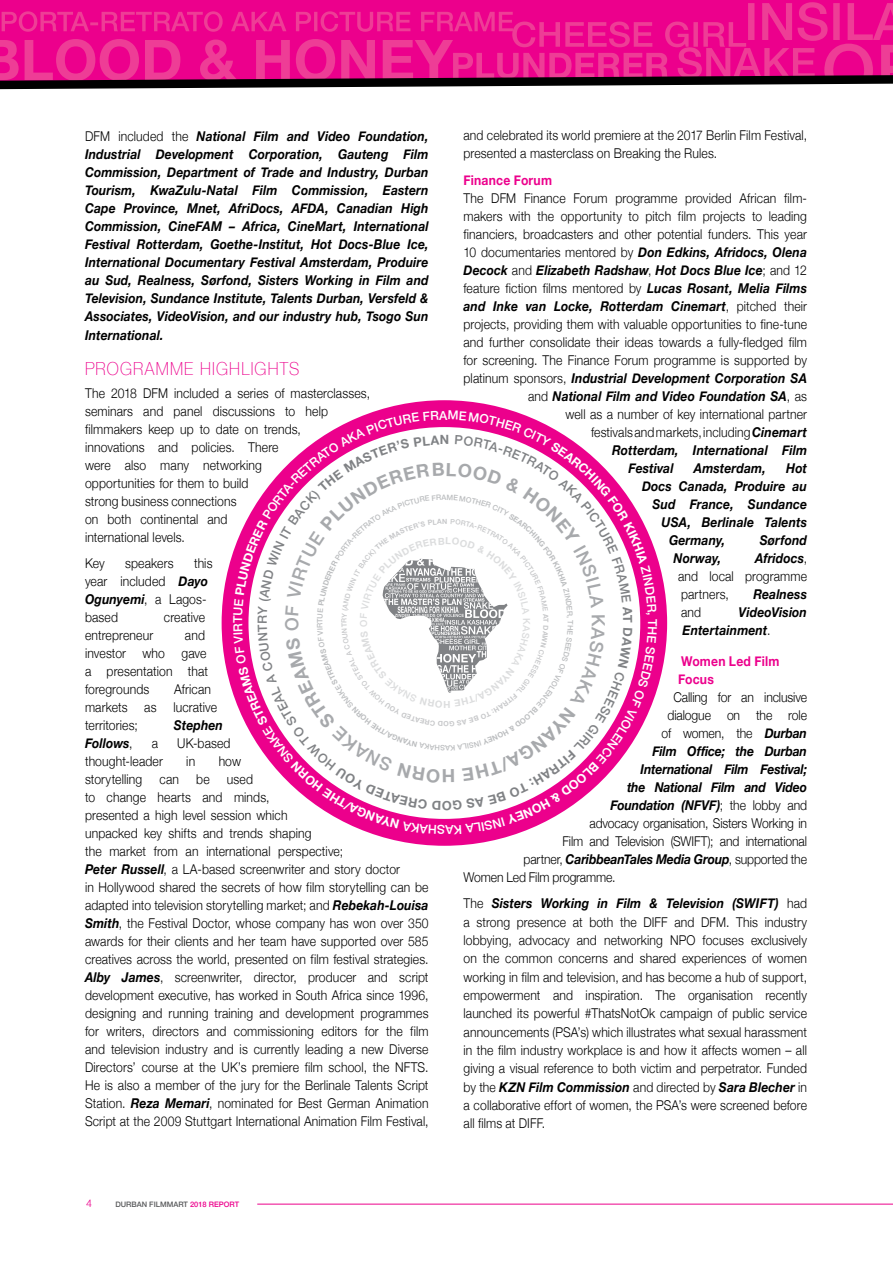
<style>
.page{position:relative;width:893px;height:1263px;background:#fff}
.page>*{position:absolute;margin:0;border:0;box-sizing:border-box;transform-origin:0 0}
.t1{font:100 18px "Helvetica Neue";letter-spacing:.07em;color:#ec008c;scale:.9 1}
.t2{font:300 13.5px/18px "Helvetica Neue";letter-spacing:.01em;color:#000;scale:.9 1}
.t3{font:italic 700 13.5px/18px "Helvetica Neue";letter-spacing:.01em;color:#000;text-align:justify;scale:.9 1}
.t4{font:300 13.5px "Helvetica Neue";letter-spacing:-.01em;color:#000;scale:.9 1}
.t5{font:italic 700 13.5px "Helvetica Neue";letter-spacing:-.01em;color:#000;scale:.9 1}
.t6{font:700 13.5px/18px "Helvetica Neue";letter-spacing:.015em;color:#ec008c;scale:.9 1}
.t7{font:700 12.75px "Helvetica Neue";color:#808285}
.t8{font:500 12.3px "Helvetica Neue";color:#fff}
.t9{font:300 10.5px "Helvetica";color:#ec008c}
.t10{font:500 7.5px "Helvetica Neue";color:#58595b}
.s1{font-weight:300;font-style:normal}
.s2{font-weight:700;font-style:italic}
.s3{color:#ec008c}
</style>
<div class="page">
<hr style="left:257px;top:1204px;width:636px;height:1px;background:#ec008c">
<hr style="left:0;top:0;width:893px;height:2px;background:#ec008c">
<svg style="left:0;top:2px;width:893px;height:88px;background:#d61a85"></svg>
<svg style="left:222px;top:400px;width:445px;height:446px"></svg>
<svg style="left:233px;top:411px;width:424px;height:423px"></svg>
<p class="t3" style="left:85px;top:127px;width:383px"><span class="s1">DFM included the</span> National Film and Video Foundation, Industrial Development Corporation, Gauteng Film Commission, Department of Trade and Industry, Durban Tourism, KwaZulu-Natal Film Commission, Eastern Cape Province, Mnet, AfriDocs, AFDA, Canadian High Commission, CineFAM – Africa, CineMart, International Festival Rotterdam, Goethe-Institut, Hot Docs-Blue Ice, International Documentary Festival Amsterdam, Produire au Sud, Realness, Sørfond, Sisters Working in Film and Television, Sundance Institute, Talents Durban, Versfeld &amp; Associates, VideoVision, and our industry hub, Tsogo Sun</p>
<p class="t3" style="left:85px;top:327px;width:89px">International.</p>
<h1 class="t1" style="left:85px;top:355px;width:240px">PROGRAMME HIGHLIGHTS</h1>
<p class="t2" style="left:85px;top:383px;width:318px">The 2018 DFM included a series of masterclasses, seminars and panel discussions to help filmmakers keep up to date on trends,<br>innovations and policies. There<br>were also many networking<br>opportunities for them to build<br>strong business connections<br>on both continental and<br>international levels.</p>
<p class="t2" style="left:85px;top:553px;width:23px">Key</p>
<p class="t2" style="left:125px;top:553px;width:55px">speakers</p>
<p class="t2" style="left:85px;top:553px;width:143px;text-indent:109px">this year included <span class="s2">Dayo<br>Ogunyemi</span>, a Lagos&shy;based</p>
<p class="t2" style="left:164px;top:607px;width:47px">creative</p>
<p class="t2" style="left:85px;top:625px;width:138px;text-indent:100px">and investor who gave a presentation that foregrounds</p>
<p class="t2" style="left:85px;top:625px;width:77px">entrepreneur</p>
<p class="t2" style="left:85px;top:679px;width:148px;text-indent:89px">African markets as lucrative territories;</p>
<p class="t3" style="left:174px;top:716px;width:56px">Stephen</p>
<p class="t3" style="left:85px;top:734px;width:54px">Follows<span class="s1">,</span></p>
<p class="t2" style="left:152px;top:733px;width:9px">a</p>
<p class="t2" style="left:177px;top:733px;width:61px">UK-based</p>
<p class="t2" style="left:85px;top:751px;width:88px">thought-leader</p>
<p class="t2" style="left:186px;top:751px;width:11px">in</p>
<p class="t2" style="left:219px;top:751px;width:26px">how</p>
<p class="t2" style="left:85px;top:769px;width:65px">storytelling</p>
<p class="t2" style="left:160px;top:769px;width:23px">can</p>
<p class="t2" style="left:196px;top:769px;width:16px">be</p>
<p class="t2" style="left:85px;top:769px;width:383px;text-indent:142px">used<br>to change hearts and minds,<br>presented a high level session which<br>unpacked key shifts and trends shaping<br>the market from an international perspective;<br><span class="s2">Peter Russell</span>, a LA-based screenwriter and story doctor<br>in Hollywood shared the secrets of how film storytelling can be adapted into television storytelling market; and <span class="s2">Rebekah-Louisa Smith</span>, the Festival Doctor, whose company has won over 350 awards for their clients and her team have supported over 585 creatives across the world, presented on film festival strategies.<br><span class="s2">Alby James</span>, screenwriter, director, producer and script development executive, has worked in South Africa since 1996, designing and running training and development programmes for writers, directors and commissioning editors for the film and television industry and is currently leading a new Diverse Directors’ course at the UK’s premiere film school, the NFTS.<br>He is also a member of the jury for the Berlinale Talents Script Station. <span class="s2">Reza Memari</span>, nominated for Best German Animation Script at the 2009 Stuttgart International Animation Film Festival,</p>
<p class="t8" style="left:439px;top:405px;width:10px">A</p>
<p class="t7" style="left:440px;top:430px;width:11px">N</p>
<p class="t7" style="left:452px;top:815px;width:12px;rotate:180deg">O</p>
<p class="t2" style="left:463px;top:126px;width:383px">and celebrated its world premiere at the 2017 Berlin Film Festival, presented a masterclass on Breaking the Rules.</p>
<p class="t6" style="left:463px;top:171px;width:100px">Finance Forum</p>
<p class="t2" style="left:463px;top:188px;width:383px">The DFM Finance Forum programme provided African film-</p>
<p class="t2" style="left:463px;top:206px;width:383px">makers with the opportunity to pitch film projects to leading</p>
<p class="t2" style="left:463px;top:224px;width:383px">financiers, broadcasters and other potential funders. This year</p>
<p class="t2" style="left:463px;top:242px;width:383px">10 documentaries mentored by <span class="s2">Don Edkins, Afridocs, Olena</span></p>
<p class="t3" style="left:463px;top:261px;width:383px">Decock <span class="s1">and</span> Elizabeth Radshaw<span class="s1">,</span> Hot Docs Blue Ice<span class="s1">; and 12</span></p>
<p class="t2" style="left:463px;top:278px;width:383px">feature fiction films mentored by <span class="s2">Lucas Rosant, Melia Films</span></p>
<p class="t3" style="left:463px;top:297px;width:383px">and Inke van Locke, Rotterdam Cinemart<span class="s1">, pitched their</span></p>
<p class="t2" style="left:463px;top:314px;width:383px">projects, providing them with valuable opportunities to fine-tune</p>
<p class="t2" style="left:463px;top:332px;width:383px">and further consolidate their ideas towards a fully-fledged film</p>
<p class="t2" style="left:463px;top:350px;width:383px">for screening. The Finance Forum programme is supported by</p>
<p class="t3" style="left:463px;top:369px;width:383px"><span class="s1">platinum sponsors,</span> Industrial Development Corporation SA</p>
<p class="t3" style="left:528px;top:387px;width:312px"><span class="s1">and</span> National Film and Video Foundation SA<span class="s1">, as</span></p>
<p class="t2" style="left:565px;top:404px;width:270px">well as a number of key international partner</p>
<p class="t2" style="left:591px;top:422px;width:242px">festivals and markets, including <span class="s2">Cinemart</span></p>
<p class="t3" style="left:612px;top:441px;width:218px">Rotterdam, International Film</p>
<p class="t3" style="left:628px;top:459px;width:51px">Festival</p>
<p class="t3" style="left:694px;top:459px;width:81px">Amsterdam,</p>
<p class="t3" style="left:786px;top:459px;width:25px">Hot</p>
<p class="t3" style="left:642px;top:477px;width:185px">Docs Canada, Produire au</p>
<p class="t3" style="left:652px;top:495px;width:173px">Sud France, Sundance</p>
<p class="t3" style="left:661px;top:513px;width:163px">USA, Berlinale Talents</p>
<p class="t3" style="left:669px;top:531px;width:64px">Germany,</p>
<p class="t3" style="left:760px;top:531px;width:54px">Sørfond</p>
<p class="t3" style="left:673px;top:549px;width:55px">Norway,</p>
<p class="t2" style="left:678px;top:548px;width:145px;text-align:justify;text-indent:77px"><span class="s2">Afridocs</span>, and local programme partners,</p>
<p class="t3" style="left:753px;top:585px;width:61px">Realness</p>
<p class="t3" style="left:682px;top:603px;width:140px;text-indent:56px">VideoVision<br>Entertainment<span class="s1">.</span></p>
<p class="t6" style="left:678px;top:652px;width:114px">Women Led Film<br>Focus</p>
<p class="t4" style="left:673px;top:686px;width:150px">Calling for an inclusive</p>
<p class="t4" style="left:667px;top:704px;width:156px">dialogue on the role</p>
<p class="t4" style="left:661px;top:722px;width:163px">of women, the <span class="s2">Durban</span></p>
<p class="t5" style="left:652px;top:740px;width:173px">Film Office; the Durban</p>
<p class="t5" style="left:640px;top:758px;width:187px">International Film Festival;</p>
<p class="t5" style="left:627px;top:776px;width:201px">the National Film and Video</p>
<p class="t5" style="left:610px;top:794px;width:220px">Foundation (NFVF)<span class="s1">; the lobby and</span></p>
<p class="t4" style="left:589px;top:812px;width:243px">advocacy organisation, Sisters Working in</p>
<p class="t4" style="left:562px;top:830px;width:273px">Film and Television (SWIFT); and international</p>
<p class="t5" style="left:523px;top:848px;width:316px"><span class="s1">partner,</span> CaribbeanTales Media Group<span class="s1">, supported the</span></p>
<p class="t4" style="left:463px;top:866px;width:170px">Women Led Film programme.</p>
<p class="t2" style="left:463px;top:893px;width:383px;text-align:justify">The <span class="s2">Sisters Working in Film &amp; Television (SWIFT)</span> had a strong presence at both the DIFF and DFM. This industry lobbying, advocacy and networking NPO focuses exclusively on the common concerns and shared experiences of women working in film and television, and has become a hub of support, empowerment and inspiration. The organisation recently launched its powerful #ThatsNotOk campaign of public service announcements (PSA’s) which illustrates what sexual harassment in the film industry workplace is and how it affects women – all giving a visual reference to both victim and perpetrator. Funded by the <span class="s2">KZN Film Commission</span> and directed by <span class="s2">Sara Blecher</span> in a collaborative effort of women, the PSA’s were screened before all films at DIFF.</p>
<p class="t2" style="left:681px;top:602px;width:24px">and</p>
<p class="t8" style="left:662px;top:619px;width:9px;rotate:90deg">T</p>
<p class="t9" style="left:86px;top:1194px;width:7px">4</p>
<p class="t10" style="left:115px;top:1198px;width:125px">DURBAN FILMMART <span class="s3">2018 REPORT</span></p>
</div>
